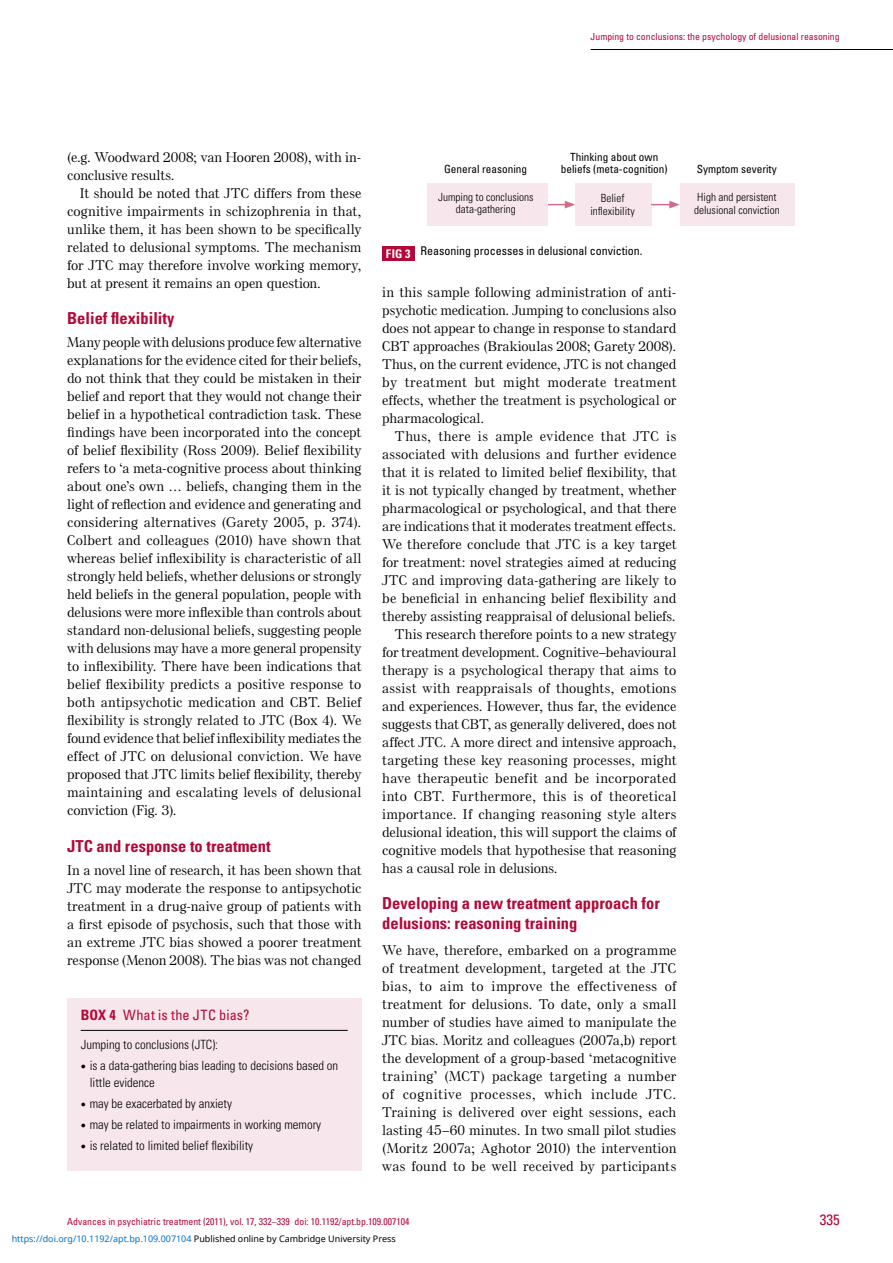
<style>
.page{position:relative;width:893px;height:1263px;background:#fff}
.page>*{position:absolute;margin:0;border:0;box-sizing:border-box;transform-origin:0 0}
.t1{font:700 condensed 16.5px/19.8px "Univers LT Std";color:#b30838}
.t2{font:condensed 15px "Univers LT Std";color:#b30838}
.t3{font:condensed 14.25px "Univers LT Std";letter-spacing:.01em;color:#b30838}
.t4{font:500 13.5px/18px "Else NPL Std";letter-spacing:.02em;color:#000;text-align:justify}
.t5{font:500 13.5px "Else NPL Std";letter-spacing:.04em;color:#000}
.t6{font:500 13.5px "Else NPL Std";letter-spacing:.045em;color:#000}
.t7{font:500 13.5px "Else NPL Std";letter-spacing:.05em;color:#000}
.t8{font:300 condensed 12.75px/16.5px "Univers LT Std";color:#000}
.t9{font:condensed 12px "Univers LT Std";color:#000}
.t10{font:300 condensed 11.25px/12.8px "Univers LT Std";color:#000;text-align:center}
.t11{font:condensed 11.25px "Univers LT Std";color:#000}
.t12{font:condensed 9.75px "Univers LT Std";color:#b30838}
.t13{font:9px "Noto Sans";color:#0172cf}
.s1{font-weight:700}
.s2{font-family:"Newspaper Pi BT";font-weight:400;font-stretch:normal;font-size:7.5px}
.s3{font-weight:700;color:#fff}
.s4{color:#000}
</style>
<div class="page">
<hr style="left:591px;top:49px;width:249px;height:1px;background:#000">
<hr style="left:839px;top:49px;width:54px;height:1px;background:#000">
<div style="left:67px;top:999px;width:294px;height:172px;background:#f7e6eb"></div>
<hr style="left:81px;top:1030px;width:267px;height:1px;background:#000">
<div style="left:382px;top:246px;width:32px;height:14px;background:#b30838"></div>
<svg style="left:547px;top:201px;width:28px;height:7px"></svg>
<div style="left:680px;top:183px;width:115px;height:43px;background:#f7e6eb"></div>
<div style="left:575px;top:183px;width:77px;height:43px;background:#f7e6eb"></div>
<div style="left:427px;top:183px;width:120px;height:43px;background:#f7e6eb"></div>
<svg style="left:651px;top:201px;width:29px;height:7px"></svg>
<p class="t12" style="left:591px;top:30px;width:251px">Jumping to conclusions: the psychology of delusional reasoning</p>
<p class="t4" style="left:67px;top:148px;width:294px">(e.g. Woodward 2008; van Hooren 2008), with in&shy;conclusive results.</p>
<p class="t4" style="left:67px;top:184px;width:296px;text-indent:13px">It should be noted that JTC differs from these cognitive impairments in schizophrenia in that, unlike them, it has been shown to be specifically related to delusional symptoms. The mechanism for JTC may therefore involve working memory, but at present it remains an open question.</p>
<p class="t1" style="left:67px;top:308px;width:109px">Belief flexibility</p>
<p class="t4" style="left:67px;top:334px;width:296px">Many people with delusions produce few alternative explanations for the evidence cited for their beliefs, do not think that they could be mistaken in their belief and report that they would not change their belief in a hypothetical contradiction task. These findings have been incorporated into the concept of belief flexibility (Ross 2009). Belief flexibility refers to ‘a meta-cognitive process about thinking about one’s own … beliefs, changing them in the light of reflection and evidence and generating and considering alternatives (Garety 2005, p. 374).<br>Colbert and colleagues (2010) have shown that whereas belief inflexibility is characteristic of all strongly held beliefs, whether delusions or strongly held beliefs in the general population, people with delusions were more inflexible than controls about standard non-delusional beliefs, suggesting people with delusions may have a more general propensity to inflexibility. There have been indications that belief flexibility predicts a positive response to both antipsychotic medication and CBT. Belief flexibility is strongly related to JTC (Box 4). We found evidence that belief inflexibility mediates the effect of JTC on delusional conviction. We have proposed that JTC limits belief flexibility, thereby maintaining and escalating levels of delusional conviction (Fig. 3).</p>
<p class="t1" style="left:67px;top:836px;width:205px">JTC and response to treatment</p>
<p class="t4" style="left:67px;top:861px;width:296px">In a novel line of research, it has been shown that JTC may moderate the response to antipsychotic treatment in a drug-naive group of patients with a first episode of psychosis, such that those with an extreme JTC bias showed a poorer treatment response (Menon 2008). The bias was not changed</p>
<p class="t3" style="left:81px;top:1005px;width:170px"><span class="s1">Box 4</span> What is the JTC bias?</p>
<p class="t8" style="left:81px;top:1036px;width:139px">Jumping to conclusions (JTC):</p>
<p class="t8" style="left:90px;top:1057px;width:250px;text-indent:-9px"><span class="s2">•</span> is a data-gathering bias leading to decisions based on little evidence</p>
<p class="t8" style="left:81px;top:1095px;width:153px"><span class="s2">•</span> may be exacerbated by anxiety</p>
<p class="t8" style="left:81px;top:1116px;width:242px"><span class="s2">•</span> may be related to impairments in working memory</p>
<p class="t8" style="left:81px;top:1137px;width:174px"><span class="s2">•</span> is related to limited belief flexibility</p>
<p class="t11" style="left:570px;top:149px;width:90px">Thinking about own</p>
<p class="t11" style="left:444px;top:162px;width:85px">General reasoning</p>
<p class="t11" style="left:561px;top:162px;width:108px">beliefs (meta-cognition)</p>
<p class="t11" style="left:697px;top:162px;width:81px">Symptom severity</p>
<p class="t10" style="left:438px;top:190px;width:97px">Jumping to conclusions data-gathering</p>
<p class="t10" style="left:590px;top:191px;width:46px">Belief inflexibility</p>
<p class="t9" style="left:386px;top:243px;width:258px"><span class="s3">fig 3</span> Reasoning processes in delusional conviction.</p>
<p class="t4" style="left:382px;top:283px;width:295px">in this sample following administration of anti&shy;psychotic medication. Jumping to conclusions also does not appear to change in response to standard CBT approaches (Brakioulas 2008; Garety 2008).<br>Thus, on the current evidence, JTC is not changed by treatment but might moderate treatment effects, whether the treatment is psychological or pharmacological.</p>
<p class="t7" style="left:395px;top:428px;width:283px">Thus, there is ample evidence that JTC is</p>
<p class="t4" style="left:382px;top:445px;width:295px">associated with delusions and further evidence</p>
<p class="t4" style="left:382px;top:463px;width:295px">that it is related to limited belief flexibility, that</p>
<p class="t4" style="left:382px;top:481px;width:295px">it is not typically changed by treatment, whether</p>
<p class="t4" style="left:382px;top:499px;width:295px">pharmacological or psychological, and that there</p>
<p class="t4" style="left:382px;top:517px;width:296px">are indications that it moderates treatment effects.</p>
<p class="t4" style="left:382px;top:535px;width:296px">We therefore conclude that JTC is a key target</p>
<p class="t4" style="left:382px;top:553px;width:295px">for treatment: novel strategies aimed at reducing</p>
<p class="t4" style="left:382px;top:571px;width:295px">JTC and improving data-gathering are likely to</p>
<p class="t4" style="left:382px;top:589px;width:295px">be beneficial in enhancing belief flexibility and</p>
<p class="t4" style="left:382px;top:607px;width:295px">thereby assisting reappraisal of delusional beliefs.</p>
<p class="t4" style="left:395px;top:625px;width:283px">This research therefore points to a new strategy</p>
<p class="t4" style="left:382px;top:643px;width:295px">for treatment development. Cognitive–behavioural</p>
<p class="t4" style="left:382px;top:661px;width:296px">therapy is a psychological therapy that aims to</p>
<p class="t4" style="left:382px;top:679px;width:295px">assist with reappraisals of thoughts, emotions</p>
<p class="t4" style="left:382px;top:697px;width:296px">and experiences. However, thus far, the evidence</p>
<p class="t4" style="left:382px;top:715px;width:295px">suggests that CBT, as generally delivered, does not</p>
<p class="t4" style="left:382px;top:733px;width:295px">affect JTC. A more direct and intensive approach,</p>
<p class="t4" style="left:382px;top:751px;width:295px">targeting these key reasoning processes, might</p>
<p class="t4" style="left:382px;top:769px;width:296px">have therapeutic benefit and be incorporated</p>
<p class="t6" style="left:382px;top:788px;width:296px">into CBT. Furthermore, this is of theoretical</p>
<p class="t5" style="left:382px;top:806px;width:295px">importance. If changing reasoning style alters</p>
<p class="t4" style="left:382px;top:823px;width:295px">delusional ideation, this will support the claims of</p>
<p class="t4" style="left:382px;top:841px;width:296px">cognitive models that hypothesise that reasoning</p>
<p class="t4" style="left:382px;top:859px;width:177px">has a causal role in delusions.</p>
<p class="t1" style="left:382px;top:893px;width:279px">Developing a new treatment approach for delusions: reasoning training</p>
<p class="t4" style="left:382px;top:941px;width:296px">We have, therefore, embarked on a programme of treatment development, targeted at the JTC bias, to aim to improve the effectiveness of treatment for delusions. To date, only a small number of studies have aimed to manipulate the JTC bias. Moritz and colleagues (2007a,b) report the development of a group-based ‘metacognitive training’ (MCT) package targeting a number of cognitive processes, which include JTC.<br>Training is delivered over eight sessions, each lasting 45–60 minutes. In two small pilot studies (Moritz 2007a; Aghotor 2010) the intervention was found to be well received by participants</p>
<p class="t10" style="left:694px;top:191px;width:87px;text-align:left">High and persistent delusional conviction</p>
<p class="t12" style="left:67px;top:1216px;width:344px">Advances in psychiatric treatment (2011), vol. 17, 332–339 doi: 10.1192/apt.bp.109.007104</p>
<p class="t13" style="left:12px;top:1232px;width:386px">https://doi.org/10.1192/apt.bp.109.007104 <span class="s4">Published online by Cambridge University Press</span></p>
<p class="t2" style="left:820px;top:1210px;width:21px">335</p>
</div>
